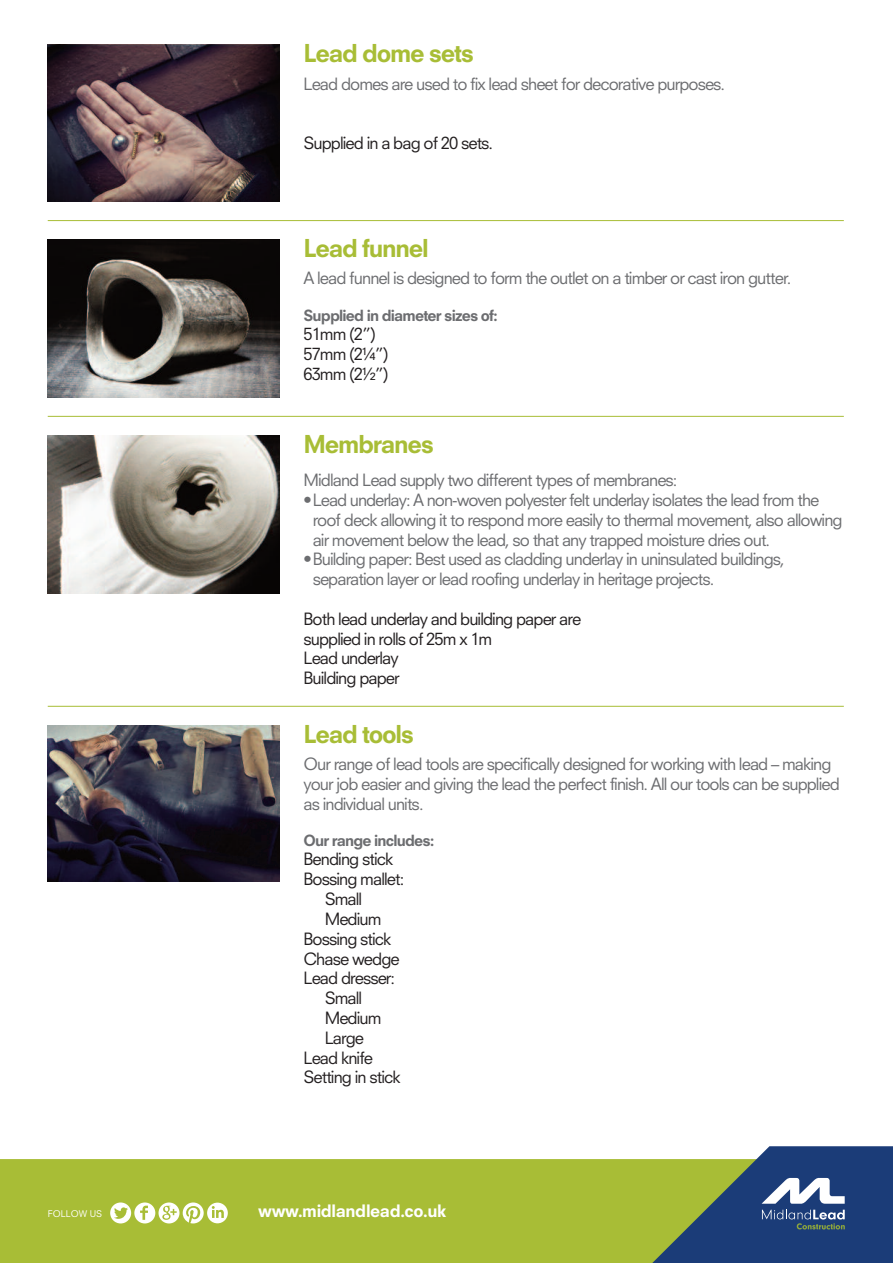
<style>
.page{position:relative;width:893px;height:1263px;background:#fff}
.page>*{position:absolute;margin:0;border:0;box-sizing:border-box;transform-origin:0 0}
.t1{font:800 24px "Neuzeit S";letter-spacing:-.055em;color:#a8bd36}
.t2{font:800 16.65px "Neuzeit S";letter-spacing:-.025em;color:#fff}
.t3{font:16.5px/19.8px "Neuzeit S";letter-spacing:-.055em;color:#6c6d70}
.t4{font:16.5px/19.8px "Neuzeit S";letter-spacing:-.055em;color:#231f20}
.t5{font:800 15px "Neuzeit S";letter-spacing:-.055em;color:#6c6d70}
.t6{font:9px "Neuzeit S";color:#fff}
</style>
<div class="page">
<div style="left:0;top:1159px;width:589px;height:104px;background:#a8bd36"></div>
<svg style="left:589px;top:1146px;width:304px;height:117px;background:#647d6f"></svg>
<svg style="left:110px;top:1202px;width:118px;height:21px"></svg>
<img style="left:48px;top:44px;width:232px;height:158px">
<img style="left:48px;top:240px;width:232px;height:157px">
<hr style="left:48px;top:220px;width:796px;height:1px;background:#a8bd36">
<img style="left:48px;top:436px;width:232px;height:157px">
<hr style="left:48px;top:416px;width:796px;height:1px;background:#a8bd36">
<img style="left:48px;top:726px;width:232px;height:156px">
<hr style="left:48px;top:706px;width:796px;height:1px;background:#a8bd36">
<h1 class="t1" style="left:303px;top:44px;width:172px">Lead dome sets</h1>
<p class="t3" style="left:303px;top:76px;width:423px">Lead domes are used to fix lead sheet for decorative purposes.</p>
<p class="t4" style="left:303px;top:135px;width:191px">Supplied in a bag of 20 sets.</p>
<h1 class="t1" style="left:303px;top:239px;width:127px">Lead funnel</h1>
<p class="t3" style="left:303px;top:270px;width:489px">A lead funnel is designed to form the outlet on a timber or cast iron gutter.</p>
<p class="t5" style="left:303px;top:310px;width:196px">Supplied in diameter sizes of:</p>
<p class="t4" style="left:303px;top:326px;width:87px">51mm (2”)<br>57mm (2¼”)<br>63mm (2½”)</p>
<h1 class="t1" style="left:303px;top:435px;width:132px">Membranes</h1>
<p class="t3" style="left:303px;top:472px;width:376px">Midland Lead supply two different types of membranes:</p>
<p class="t3" style="left:313px;top:492px;width:531px;text-indent:-9px">•Lead underlay: A non-woven polyester felt underlay isolates the lead from the roof deck allowing it to respond more easily to thermal movement, also allowing air movement below the lead, so that any trapped moisture dries out.</p>
<p class="t3" style="left:313px;top:551px;width:474px;text-indent:-9px">•Building paper: Best used as cladding underlay in uninsulated buildings, separation layer or lead roofing underlay in heritage projects.</p>
<p class="t4" style="left:303px;top:610px;width:279px">Both lead underlay and building paper are supplied in rolls of 25m x 1m<br>Lead underlay<br>Building paper</p>
<h1 class="t1" style="left:303px;top:725px;width:112px">Lead tools</h1>
<p class="t3" style="left:303px;top:756px;width:538px">Our range of lead tools are specifically designed for working with lead – making your job easier and giving the lead the perfect finish. All our tools can be supplied as individual units.</p>
<p class="t5" style="left:303px;top:835px;width:132px">Our range includes:</p>
<p class="t4" style="left:303px;top:851px;width:91px">Bending stick</p>
<p class="t4" style="left:303px;top:871px;width:102px">Bossing mallet:</p>
<p class="t4" style="left:325px;top:891px;width:39px">Small</p>
<p class="t4" style="left:325px;top:910px;width:58px">Medium</p>
<p class="t4" style="left:303px;top:930px;width:90px">Bossing stick</p>
<p class="t4" style="left:303px;top:950px;width:98px">Chase wedge</p>
<p class="t4" style="left:303px;top:970px;width:93px">Lead dresser:</p>
<p class="t4" style="left:325px;top:990px;width:39px">Small</p>
<p class="t4" style="left:325px;top:1009px;width:58px">Medium</p>
<p class="t4" style="left:325px;top:1029px;width:41px">Large</p>
<p class="t4" style="left:303px;top:1049px;width:71px">Lead knife</p>
<p class="t4" style="left:303px;top:1069px;width:99px">Setting in stick</p>
<p class="t6" style="left:48px;top:1210px;width:56px">FOLLOW US</p>
<p class="t2" style="left:258px;top:1204px;width:190px">www.midlandlead.co.uk</p>
</div>
